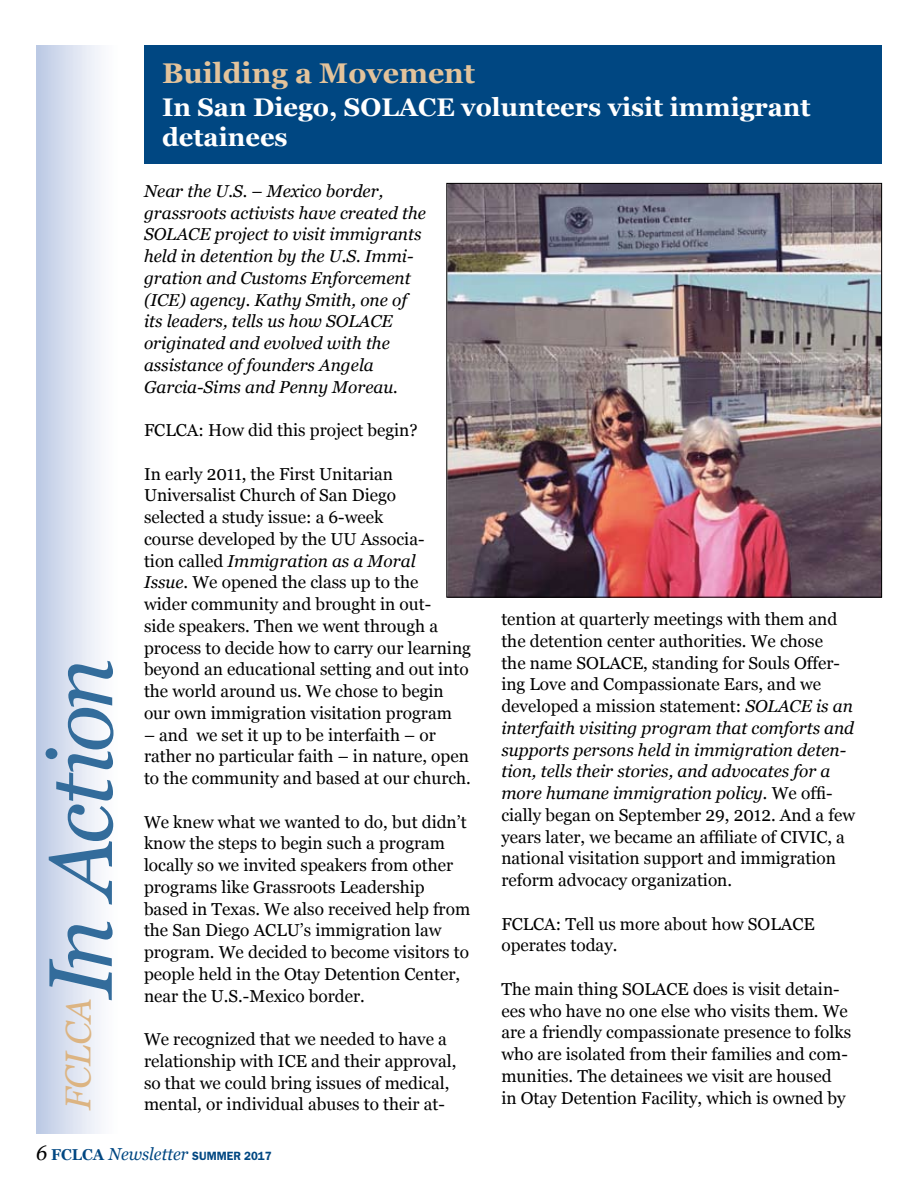
<style>
.page{position:relative;width:918px;height:1188px;background:#fff}
.page>*{position:absolute;margin:0;border:0;box-sizing:border-box;transform-origin:0 0}
.t1{font:italic 90px "Georgia";color:#336c9b}
.t2{font:italic 36px "Georgia";color:#dcb482}
.t3{font:700 28.5px "Georgia";color:#e3c39b}
.t4{font:700 25.5px/30px "Georgia";color:#fff}
.t5{font:italic 700 24px "Georgia";color:#fff;scale:.93 1}
.t6{font:17.25px/21.8px "Georgia";color:#000}
.t7{font:italic 17.25px/21.8px "Georgia";color:#000}
.t8{font:italic 17.25px "Georgia";color:#004782;scale:.95 1}
.s1{font-style:italic}
.s2{font-size:21px;color:#000}
.s3{font-weight:700;font-style:normal;font-size:15.75px}
.s4{font-family:"Franklin Gothic";font-weight:600;font-style:normal;font-size:12px}
</style>
<div class="page">
<div style="left:36px;top:45px;width:82px;height:1089px;background:linear-gradient(to right,#bdcae5,#fff)"></div>
<div style="left:144px;top:45px;width:738px;height:119px;background:#004782"></div>
<img style="left:448px;top:185px;width:432px;height:411px">
<h1 class="t1" style="left:30px;top:998px;width:342px;rotate:-90deg">In Action</h1>
<h2 class="t2" style="left:58px;top:1110px;width:116px;rotate:-90deg">FCLCA</h2>
<h3 class="t3" style="left:162px;top:57px;width:315px">Building a Movement</h3>
<h3 class="t4" style="left:162px;top:92px;width:650px">In San Diego, SOLACE volunteers visit immigrant detainees</h3>
<h3 class="t5" style="left:148px;top:103px;width:636px">A mother’s spiritual journey leads her to speak out</h3>
<p class="t7" style="left:144px;top:180px;width:283px">Near the U.S. – Mexico border, grassroots activists have created the<br>SOLACE project to visit immigrants held in detention by the U.S. Immi&shy;gration and Customs Enforcement (ICE) agency. Kathy Smith, one of its leaders, tells us how SOLACE originated and evolved with the assistance of founders Angela<br>Garcia-Sims and Penny Moreau.</p>
<p class="t6" style="left:144px;top:419px;width:275px">FCLCA: How did this project begin?</p>
<p class="t6" style="left:144px;top:463px;width:328px">In early 2011, the First Unitarian Universalist Church of San Diego<br>selected a study issue: a 6-week<br>course developed by the UU Associa-<br>tion called <span class="s1">Immigration as a Moral<br>Issue</span>. We opened the class up to the<br>wider community and brought in out-<br>side speakers. Then we went through a process to decide how to carry our learning beyond an educational setting and out into the world around us. We chose to begin our own immigration visitation program</p>
<p class="t6" style="left:144px;top:724px;width:328px">– and we set it up to be interfaith – or rather no particular faith – in nature, open to the community and based at our church.</p>
<p class="t6" style="left:144px;top:811px;width:328px">We knew what we wanted to do, but didn’t know the steps to begin such a program locally so we invited speakers from other programs like Grassroots Leadership based in Texas. We also received help from the San Diego ACLU’s immigration law program. We decided to become visitors to people held in the Otay Detention Center, near the U.S.-Mexico border.</p>
<p class="t6" style="left:144px;top:1028px;width:314px">We recognized that we needed to have a relationship with ICE and their approval, so that we could bring issues of medical,</p>
<p class="t6" style="left:144px;top:1093px;width:302px">mental, or individual abuses to their at-</p>
<p class="t6" style="left:501px;top:608px;width:355px">tention at quarterly meetings with them and the detention center authorities. We chose<br>the name SOLACE, standing for Souls Offer&shy;ing Love and Compassionate Ears, and we developed a mission statement: <span class="s1">SOLACE is an interfaith visiting program that comforts and supports persons held in immigration deten&shy;tion, tells their stories, and advocates for a more humane immigration policy.</span> We offi&shy;cially began on September 29, 2012. And a few years later, we became an affiliate of CIVIC, a national visitation support and immigration reform advocacy organization.</p>
<p class="t6" style="left:501px;top:913px;width:315px">FCLCA: Tell us more about how SOLACE operates today.</p>
<p class="t6" style="left:501px;top:978px;width:351px">The main thing SOLACE does is visit detain&shy;ees who have no one else who visits them. We are a friendly compassionate presence to folks who are isolated from their families and com&shy;munities. The detainees we visit are housed<br>in Otay Detention Facility, which is owned by</p>
<p class="t8" style="left:36px;top:1144px;width:250px"><span class="s2">6</span> <span class="s3">FCLCA</span> Newsletter <span class="s4">SUMMER 2017</span></p>
</div>
